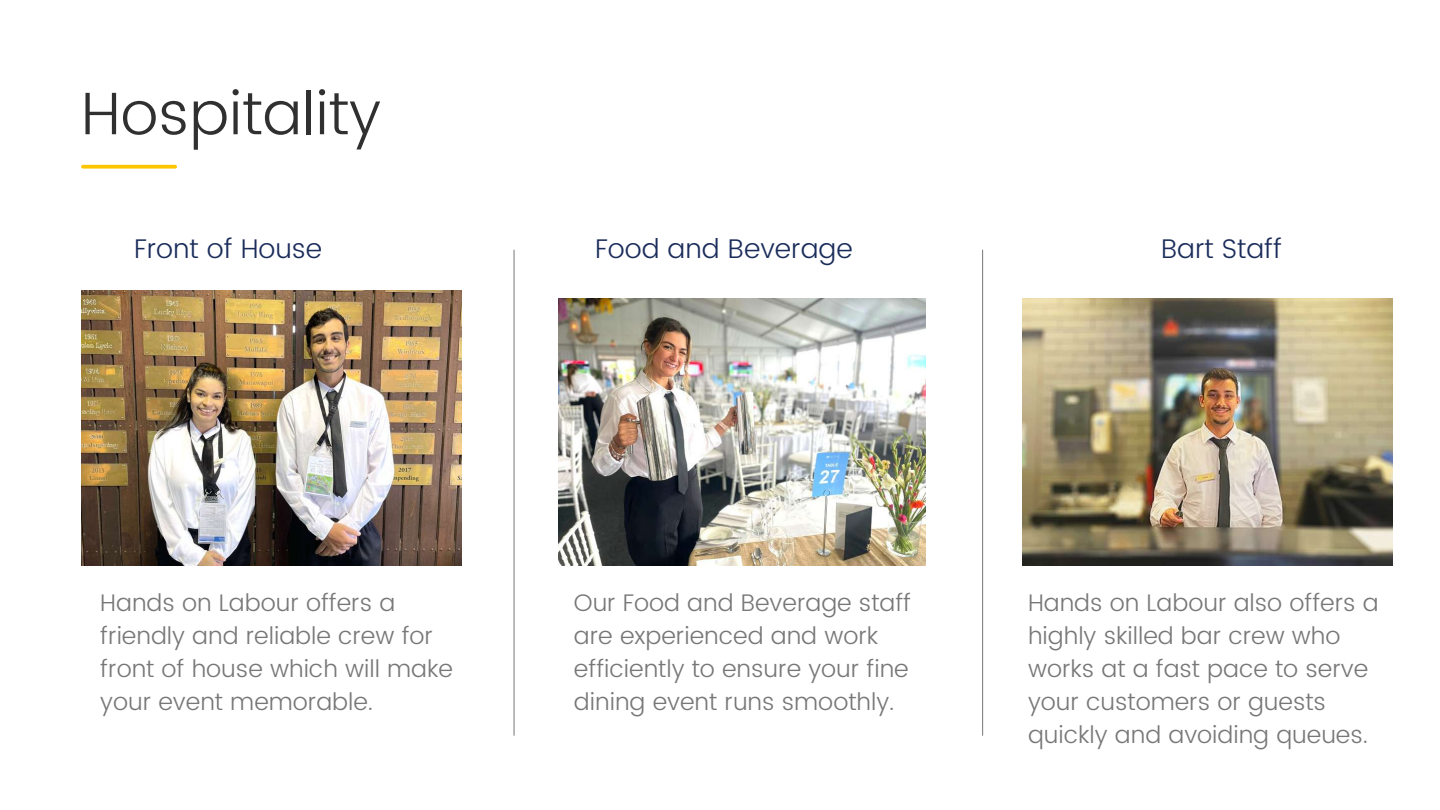
<style>
.page{position:relative;width:1440px;height:810px;background:#fff}
.page>*{position:absolute;margin:0;border:0;box-sizing:border-box;transform-origin:0 0}
.t1{font:300 60px "Poppins";color:#303030}
.t2{font:300 27px "Poppins";color:#1a2c5a}
.t3{font:300 24px/33px "Poppins";color:#777}
</style>
<div class="page">
<svg style="left:83px;top:165px;width:92px;height:4px"></svg>
<hr style="left:514px;top:250px;width:1px;height:485px;background:#777">
<hr style="left:982px;top:250px;width:1px;height:485px;background:#777">
<img style="left:81px;top:291px;width:380px;height:275px">
<img style="left:558px;top:298px;width:368px;height:268px">
<img style="left:1022px;top:298px;width:370px;height:268px">
<h1 class="t1" style="left:81px;top:78px;width:302px">Hospitality</h1>
<p class="t2" style="left:134px;top:232px;width:190px">Front of House</p>
<p class="t2" style="left:595px;top:232px;width:259px">Food and Beverage</p>
<p class="t2" style="left:1161px;top:232px;width:122px">Bart Staff</p>
<p class="t3" style="left:100px;top:587px;width:354px">Hands on Labour offers a friendly and reliable crew for front of house which will make your event memorable.</p>
<p class="t3" style="left:574px;top:587px;width:339px">Our Food and Beverage staff are experienced and work efficiently to ensure your fine dining event runs smoothly.</p>
<p class="t3" style="left:1028px;top:587px;width:352px">Hands on Labour also offers a highly skilled bar crew who works at a fast pace to serve your customers or guests quickly and avoiding queues.</p>
</div>
